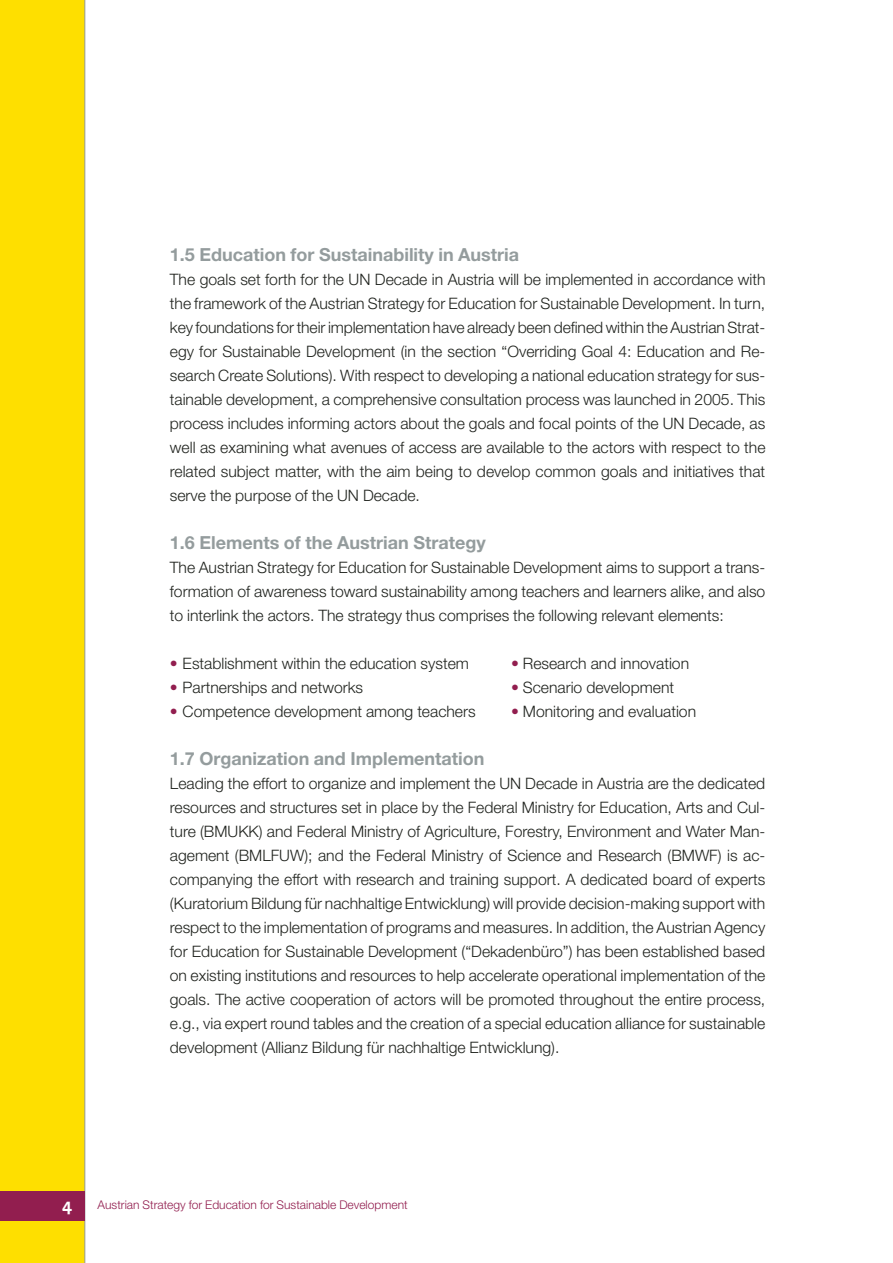
<style>
.page{position:relative;width:893px;height:1263px;background:#fff}
.page>*{position:absolute;margin:0;border:0;box-sizing:border-box;transform-origin:0 0}
.t1{font:700 18px "Helvetica Neue LT Std";color:#949c9d}
.t2{font:700 18px "The Sans";color:#fff}
.t3{font:300 15.75px/24px "Helvetica Neue LT Std";color:#20231e;text-align:justify}
.t4{font:300 12px "Helvetica Neue LT Std";color:#921e4f}
.s1{color:#921e4f}
</style>
<div class="page">
<div style="left:0;top:0;width:85px;height:1263px;background:#fedf00"></div>
<hr style="left:84px;top:0;width:1px;height:1263px;background:#949c9d">
<div style="left:0;top:1191px;width:85px;height:29px;background:#921e4f"></div>
<p class="t1" style="left:170px;top:249px;width:351px">1.5 Education for Sustainability in Austria</p>
<p class="t3" style="left:170px;top:270px;width:597px">The goals set forth for the UN Decade in Austria will be implemented in accordance with the framework of the Austrian Strategy for Education for Sustainable Development. In turn, key foundations for their implementation have already been defined within the Austrian Strat&shy;egy for Sustainable Development (in the section “Overriding Goal 4: Education and Re&shy;search Create Solutions). With respect to developing a national education strategy for sus&shy;tainable development, a comprehensive consultation process was launched in 2005. This process includes informing actors about the goals and focal points of the UN Decade, as well as examining what avenues of access are available to the actors with respect to the related subject matter, with the aim being to develop common goals and initiatives that serve the purpose of the UN Decade.</p>
<p class="t1" style="left:170px;top:537px;width:317px">1.6 Elements of the Austrian Strategy</p>
<p class="t3" style="left:170px;top:558px;width:597px">The Austrian Strategy for Education for Sustainable Development aims to support a trans&shy;formation of awareness toward sustainability among teachers and learners alike, and also to interlink the actors. The strategy thus comprises the following relevant elements:</p>
<p class="t3" style="left:170px;top:654px;width:301px"><span class="s1">•</span> Establishment within the education system</p>
<p class="t3" style="left:511px;top:654px;width:180px"><span class="s1">•</span> Research and innovation</p>
<p class="t3" style="left:170px;top:678px;width:195px"><span class="s1">•</span> Partnerships and networks</p>
<p class="t3" style="left:511px;top:678px;width:165px"><span class="s1">•</span> Scenario development</p>
<p class="t3" style="left:170px;top:702px;width:307px"><span class="s1">•</span> Competence development among teachers</p>
<p class="t3" style="left:511px;top:702px;width:187px"><span class="s1">•</span> Monitoring and evaluation</p>
<p class="t1" style="left:170px;top:753px;width:316px">1.7 Organization and Implementation</p>
<p class="t3" style="left:170px;top:774px;width:597px">Leading the effort to organize and implement the UN Decade in Austria are the dedicated resources and structures set in place by the Federal Ministry for Education, Arts and Cul&shy;ture (BMUKK) and Federal Ministry of Agriculture, Forestry, Environment and Water Man&shy;agement (BMLFUW); and the Federal Ministry of Science and Research (BMWF) is ac&shy;companying the effort with research and training support. A dedicated board of experts (Kuratorium Bildung für nachhaltige Entwicklung) will provide decision-making support with respect to the implementation of programs and measures. In addition, the Austrian Agency for Education for Sustainable Development (“Dekadenbüro”) has been established based on existing institutions and resources to help accelerate operational implementation of the goals. The active cooperation of actors will be promoted throughout the entire process, e.g., via expert round tables and the creation of a special education alliance for sustainable development (Allianz Bildung für nachhaltige Entwicklung).</p>
<p class="t2" style="left:62px;top:1195px;width:11px">4</p>
<p class="t4" style="left:98px;top:1201px;width:312px">Austrian Strategy for Education for Sustainable Development</p>
</div>
